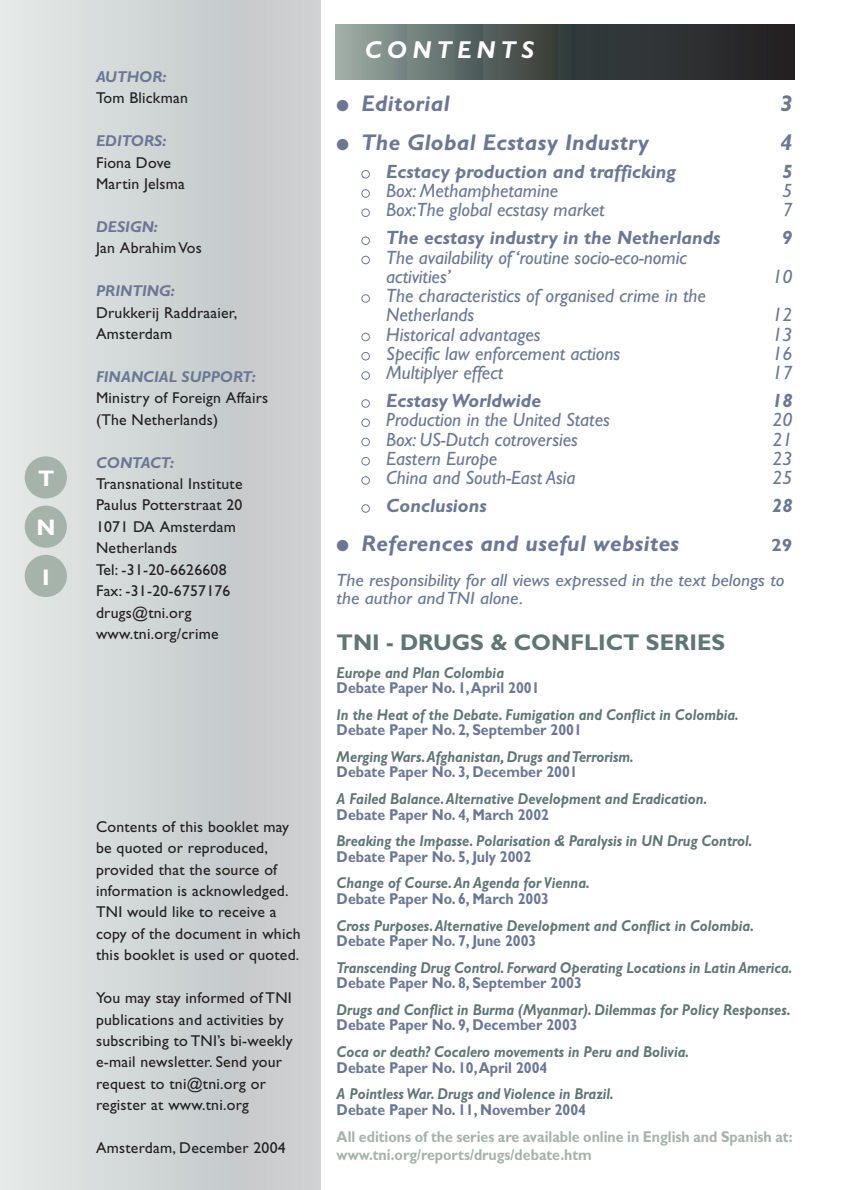
<style>
.page{position:relative;width:844px;height:1190px;background:#fff}
.page>*{position:absolute;margin:0;border:0;box-sizing:border-box;transform-origin:0 0}
.t1{font:italic 700 24.5px "Gill Sans";letter-spacing:.21em;color:#fff}
.t2{font:italic 700 22.75px "Gill Sans";letter-spacing:.015em;color:#6c7794}
.t3{font:700 22.75px "Gill Sans";color:#607675}
.t4{font:700 22.57px/49.4px "Gill Sans";color:#fff;text-align:justify}
.t5{font:italic 19.25px/19.2px "Gill Sans";color:#6c7794}
.t6{font:italic 700 19.25px "Gill Sans";color:#6c7794}
.t7{font:italic 17.85px/17.8px "Gill Sans";color:#6c7794;scale:1.08 1}
.t8{font:700 17.85px "Gill Sans";color:#6c7794;scale:1.08 1}
.t9{font:15.75px/21.3px "Gill Sans";letter-spacing:.015em;color:#231f20}
.t10{font:italic 700 15.75px "Gill Sans";color:#607675;scale:.9 1}
.t11{font:700 15.75px "Gill Sans";color:#6c7794;scale:.9 1}
.t12{font:700 15.75px/18.4px "Gill Sans";color:#a5b3ab;scale:.9 1}
.t13{font:italic 700 15.75px "Gill Sans";color:#607675;scale:.89 1}
.t14{font:italic 700 15.75px "Gill Sans";color:#6c7794}
.s1{color:#fff}
</style>
<div class="page">
<div style="left:232px;top:0;width:88px;height:1190px;background:#cbcdce"></div>
<div style="left:0;top:0;width:232px;height:1190px;background:linear-gradient(to right,#e6ebe9,#c5cbcc)"></div>
<div style="left:335px;top:25px;width:240px;height:54px;background:linear-gradient(to right,#9caca6,#2c3431)"></div>
<div style="left:575px;top:25px;width:219px;height:54px;background:linear-gradient(to right,#353d3f,#252122)"></div>
<div style="left:25px;top:456px;width:42px;height:43px;background:#a5b3ab;border-radius:50%"></div>
<div style="left:25px;top:506px;width:42px;height:42px;background:#a5b3ab;border-radius:50%"></div>
<div style="left:25px;top:555px;width:42px;height:42px;background:#a5b3ab;border-radius:50%"></div>
<h3 class="t4" style="left:36px;top:456px;width:21px">T N I</h3>
<p class="t14" style="left:96px;top:71px;width:72px">AUTHOR:</p>
<p class="t9" style="left:96px;top:89px;width:93px">Tom Blickman</p>
<p class="t14" style="left:96px;top:135px;width:72px">EDITORS:</p>
<p class="t9" style="left:96px;top:153px;width:90px">Fiona Dove<br>Martin Jelsma</p>
<p class="t14" style="left:96px;top:221px;width:63px">DESIGN:</p>
<p class="t9" style="left:96px;top:239px;width:107px">Jan Abrahim Vos</p>
<p class="t14" style="left:96px;top:285px;width:80px">PRINTING:</p>
<p class="t9" style="left:96px;top:303px;width:143px">Drukkerij Raddraaier,<br>Amsterdam</p>
<p class="t14" style="left:96px;top:371px;width:161px">FINANCIAL SUPPORT:</p>
<p class="t9" style="left:96px;top:389px;width:174px">Ministry of Foreign Affairs (The Netherlands)</p>
<p class="t14" style="left:96px;top:457px;width:80px">CONTACT:</p>
<p class="t9" style="left:96px;top:475px;width:148px">Transnational Institute<br>Paulus Potterstraat 20<br>1071 DA Amsterdam<br>Netherlands<br>Tel: -31-20-6626608<br>Fax: -31-20-6757176 drugs@tni.org www.tni.org/crime</p>
<p class="t9" style="left:96px;top:818px;width:206px">Contents of this booklet may be quoted or reproduced, provided that the source of information is acknowledged.<br>TNI would like to receive a copy of the document in which this booklet is used or quoted.</p>
<p class="t9" style="left:96px;top:989px;width:198px">You may stay informed of TNI publications and activities by subscribing to TNI’s bi-weekly e-mail newsletter. Send your request to tni@tni.org or register at www.tni.org</p>
<p class="t9" style="left:96px;top:1139px;width:191px">Amsterdam, December 2004</p>
<h1 class="t1" style="left:365px;top:41px;width:171px">CONTENTS</h1>
<h2 class="t2" style="left:336px;top:96px;width:114px">● Editorial</h2>
<h2 class="t2" style="left:780px;top:96px;width:14px">3</h2>
<h2 class="t2" style="left:336px;top:134px;width:314px">● The Global Ecstasy Industry</h2>
<h2 class="t2" style="left:780px;top:134px;width:14px">4</h2>
<p class="t6" style="left:361px;top:165px;width:316px"><span class="s1">●</span> Ecstacy production and trafficking</p>
<p class="t6" style="left:782px;top:165px;width:12px">5</p>
<p class="t5" style="left:361px;top:183px;width:198px"><span class="s1">●</span> Box: Methamphetamine</p>
<p class="t5" style="left:782px;top:183px;width:12px">5</p>
<p class="t5" style="left:361px;top:202px;width:244px"><span class="s1">●</span> Box:The global ecstasy market</p>
<p class="t5" style="left:782px;top:202px;width:12px">7</p>
<p class="t6" style="left:361px;top:231px;width:360px"><span class="s1">●</span> The ecstasy industry in the Netherlands</p>
<p class="t6" style="left:782px;top:231px;width:12px">9</p>
<p class="t5" style="left:386px;top:250px;width:302px;text-indent:-25px"><span class="s1">●</span> The availability of ‘routine socio-eco-nomic activities’</p>
<p class="t5" style="left:772px;top:269px;width:22px">10</p>
<p class="t5" style="left:386px;top:288px;width:321px;text-indent:-25px"><span class="s1">●</span> The characteristics of organised crime in the<br>Netherlands</p>
<p class="t5" style="left:772px;top:307px;width:22px">12</p>
<p class="t5" style="left:361px;top:327px;width:181px"><span class="s1">●</span> Historical advantages</p>
<p class="t5" style="left:772px;top:327px;width:22px">13</p>
<p class="t5" style="left:361px;top:346px;width:260px"><span class="s1">●</span> Specific law enforcement actions</p>
<p class="t5" style="left:772px;top:346px;width:22px">16</p>
<p class="t5" style="left:361px;top:365px;width:143px"><span class="s1">●</span> Multiplyer effect</p>
<p class="t5" style="left:772px;top:365px;width:22px">17</p>
<p class="t6" style="left:361px;top:394px;width:181px"><span class="s1">●</span> Ecstasy Worldwide</p>
<p class="t6" style="left:772px;top:394px;width:22px">18</p>
<p class="t5" style="left:361px;top:412px;width:250px"><span class="s1">●</span> Production in the United States</p>
<p class="t5" style="left:772px;top:412px;width:22px">20</p>
<p class="t5" style="left:361px;top:432px;width:218px"><span class="s1">●</span> Box: US-Dutch cotroversies</p>
<p class="t5" style="left:772px;top:432px;width:22px">21</p>
<p class="t5" style="left:361px;top:451px;width:137px"><span class="s1">●</span> Eastern Europe</p>
<p class="t5" style="left:772px;top:451px;width:22px">23</p>
<p class="t5" style="left:361px;top:470px;width:215px"><span class="s1">●</span> China and South-East Asia</p>
<p class="t5" style="left:772px;top:470px;width:22px">25</p>
<p class="t6" style="left:361px;top:499px;width:127px"><span class="s1">●</span> Conclusions</p>
<p class="t6" style="left:772px;top:499px;width:22px">28</p>
<h2 class="t2" style="left:336px;top:535px;width:344px">● References and useful websites</h2>
<p class="t8" style="left:771px;top:538px;width:21px">29</p>
<p class="t7" style="left:336px;top:573px;width:416px">The responsibility for all views expressed in the text belongs to the author and TNI alone.</p>
<h2 class="t3" style="left:336px;top:635px;width:390px">TNI - DRUGS &amp; CONFLICT SERIES</h2>
<p class="t10" style="left:336px;top:667px;width:188px">Europe and Plan Colombia</p>
<p class="t11" style="left:336px;top:682px;width:227px">Debate Paper No. 1,April 2001</p>
<p class="t10" style="left:336px;top:709px;width:448px">In the Heat of the Debate. Fumigation and Conflict in Colombia.</p>
<p class="t11" style="left:336px;top:724px;width:274px">Debate Paper No. 2, September 2001</p>
<p class="t10" style="left:336px;top:751px;width:332px">Merging Wars.Afghanistan, Drugs and Terrorism.</p>
<p class="t11" style="left:336px;top:767px;width:269px">Debate Paper No. 3, December 2001</p>
<p class="t10" style="left:336px;top:793px;width:413px">A Failed Balance.Alternative Development and Eradication.</p>
<p class="t11" style="left:336px;top:809px;width:237px">Debate Paper No. 4, March 2002</p>
<p class="t10" style="left:336px;top:836px;width:463px">Breaking the Impasse. Polarisation &amp; Paralysis in UN Drug Control.</p>
<p class="t11" style="left:336px;top:851px;width:218px">Debate Paper No. 5, July 2002</p>
<p class="t10" style="left:336px;top:878px;width:283px">Change of Course.An Agenda for Vienna.</p>
<p class="t11" style="left:336px;top:893px;width:237px">Debate Paper No. 6, March 2003</p>
<p class="t10" style="left:336px;top:920px;width:465px">Cross Purposes.Alternative Development and Conflict in Colombia.</p>
<p class="t11" style="left:336px;top:935px;width:223px">Debate Paper No. 7, June 2003</p>
<p class="t13" style="left:336px;top:962px;width:513px">Transcending Drug Control. Forward Operating Locations in Latin America.</p>
<p class="t11" style="left:336px;top:977px;width:274px">Debate Paper No. 8, September 2003</p>
<p class="t10" style="left:336px;top:1004px;width:506px">Drugs and Conflict in Burma (Myanmar). Dilemmas for Policy Responses.</p>
<p class="t11" style="left:336px;top:1020px;width:269px">Debate Paper No. 9, December 2003</p>
<p class="t10" style="left:336px;top:1046px;width:393px">Coca or death? Cocalero movements in Peru and Bolivia.</p>
<p class="t11" style="left:336px;top:1062px;width:236px">Debate Paper No. 10,April 2004</p>
<p class="t10" style="left:336px;top:1089px;width:309px">A Pointless War. Drugs and Violence in Brazil.</p>
<p class="t11" style="left:336px;top:1104px;width:278px">Debate Paper No. 11, November 2004</p>
<p class="t12" style="left:336px;top:1129px;width:508px">All editions of the series are available online in English and Spanish at: www.tni.org/reports/drugs/debate.htm</p>
</div>
